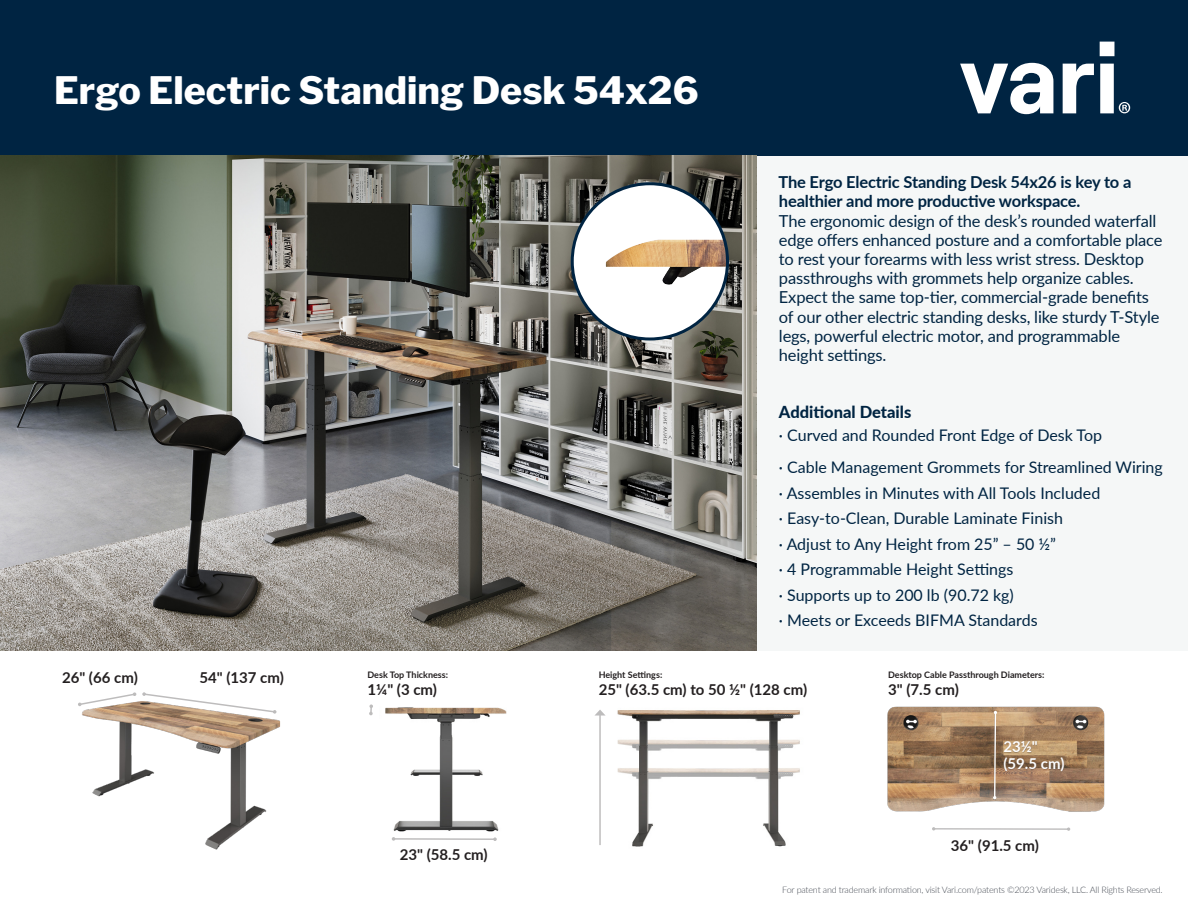
<style>
.page{position:relative;width:1188px;height:918px;background:#fff}
.page>*{position:absolute;margin:0;border:0;box-sizing:border-box;transform-origin:0 0}
.t1{font:800 37.5px "Libre Franklin";color:#fff}
.t2{font:16.5px/19.2px "Lato";letter-spacing:-.01em;color:#002442}
.t3{font:800 16.5px "Lato";color:#002442}
.Icon_Description{font:16.05px "Lato";color:#002442}
.t4{font:700 15px "Lato";color:#231f20}
.t5{font:700 15px/16.5px "Lato";color:#fff}
.legal{font:300 9px "Lato";letter-spacing:-.02em;color:#464b54}
.t6{font:700 9px "Lato";color:#231f20}
.s1{font-weight:700}
</style>
<div class="page">
<div style="left:752px;top:153px;width:436px;height:498px;background:#f5f7f7"></div>
<div style="left:0;top:0;width:1188px;height:155px;background:#002442"></div>
<svg style="left:960px;top:42px;width:170px;height:72px"></svg>
<img style="left:0;top:155px;width:756px;height:496px">
<img style="left:572px;top:184px;width:156px;height:155px;border-radius:78px">
<div style="left:571px;top:182px;width:158px;height:158px;border:3px solid #002442;border-radius:50%"></div>
<hr style="left:934px;top:828px;width:135px;height:2px;background:#231f20">
<img style="left:887px;top:706px;width:218px;height:106px">
<img style="left:617px;top:710px;width:183px;height:137px">
<hr style="left:599px;top:715px;width:2px;height:130px;background:#231f20">
<svg style="left:595px;top:710px;width:11px;height:6px"></svg>
<svg style="left:906px;top:720px;width:11px;height:3px"></svg>
<svg style="left:1076px;top:720px;width:10px;height:3px"></svg>
<div style="left:993px;top:711px;width:71px;height:88px;background:#231f20;opacity:.3"></div>
<svg style="left:993px;top:711px;width:4px;height:88px"></svg>
<hr style="left:394px;top:838px;width:101px;height:2px;background:#231f20">
<svg style="left:493px;top:837px;width:4px;height:4px"></svg>
<svg style="left:392px;top:837px;width:3px;height:4px"></svg>
<svg style="left:369px;top:704px;width:4px;height:11px"></svg>
<img style="left:385px;top:707px;width:122px;height:125px">
<img style="left:82px;top:701px;width:198px;height:149px">
<svg style="left:142px;top:692px;width:134px;height:22px"></svg>
<svg style="left:78px;top:692px;width:58px;height:14px"></svg>
<p class="t1" style="left:54px;top:67px;width:646px">Ergo Electric Standing Desk 54x26</p>
<p class="t2" style="left:778px;top:172px;width:386px"><span class="s1">The Ergo Electric Standing Desk 54x26 is key to a healthier and more productive workspace.<br></span>The ergonomic design of the desk’s rounded waterfall edge offers enhanced posture and a comfortable place to rest your forearms with less wrist stress. Desktop passthroughs with grommets help organize cables.<br>Expect the same top-tier, commercial-grade benefits of our other electric standing desks, like sturdy T-Style legs, powerful electric motor, and programmable height settings.</p>
<p class="t3" style="left:779px;top:400px;width:134px">Additional Details</p>
<p class="Icon_Description" style="left:779px;top:424px;width:325px">· Curved and Rounded Front Edge of Desk Top</p>
<p class="Icon_Description" style="left:779px;top:456px;width:385px">· Cable Management Grommets for Streamlined Wiring</p>
<p class="Icon_Description" style="left:779px;top:481px;width:323px">· Assembles in Minutes with All Tools Included</p>
<p class="Icon_Description" style="left:779px;top:507px;width:286px">· Easy-to-Clean, Durable Laminate Finish</p>
<p class="Icon_Description" style="left:779px;top:532px;width:279px">· Adjust to Any Height from 25” – 50 ½”</p>
<p class="Icon_Description" style="left:779px;top:558px;width:236px">· 4 Programmable Height Settings</p>
<p class="Icon_Description" style="left:779px;top:583px;width:236px">· Supports up to 200 lb (90.72 kg)</p>
<p class="Icon_Description" style="left:779px;top:609px;width:260px">· Meets or Exceeds BIFMA Standards</p>
<p class="t4" style="left:62px;top:666px;width:77px">26" (66 cm)</p>
<p class="t4" style="left:200px;top:666px;width:86px">54" (137 cm)</p>
<p class="t6" style="left:368px;top:669px;width:82px">Desk Top Thickness:</p>
<p class="t4" style="left:368px;top:678px;width:71px">1¼" (3 cm)</p>
<p class="t4" style="left:400px;top:844px;width:90px">23" (58.5 cm)</p>
<p class="t6" style="left:599px;top:669px;width:65px">Height Settings:</p>
<p class="t4" style="left:599px;top:678px;width:210px">25" (63.5 cm) to 50 ½" (128 cm)</p>
<p class="t6" style="left:888px;top:669px;width:158px">Desktop Cable Passthrough Diameters:</p>
<p class="t4" style="left:888px;top:678px;width:72px">3" (7.5 cm)</p>
<p class="t5" style="left:1003px;top:738px;width:63px">23½" (59.5 cm)</p>
<p class="t4" style="left:951px;top:835px;width:90px">36" (91.5 cm)</p>
<p class="legal" style="left:782px;top:883px;width:382px">For patent and trademark information, visit Vari.com/patents ©2023 Varidesk, LLC. All Rights Reserved.</p>
</div>
